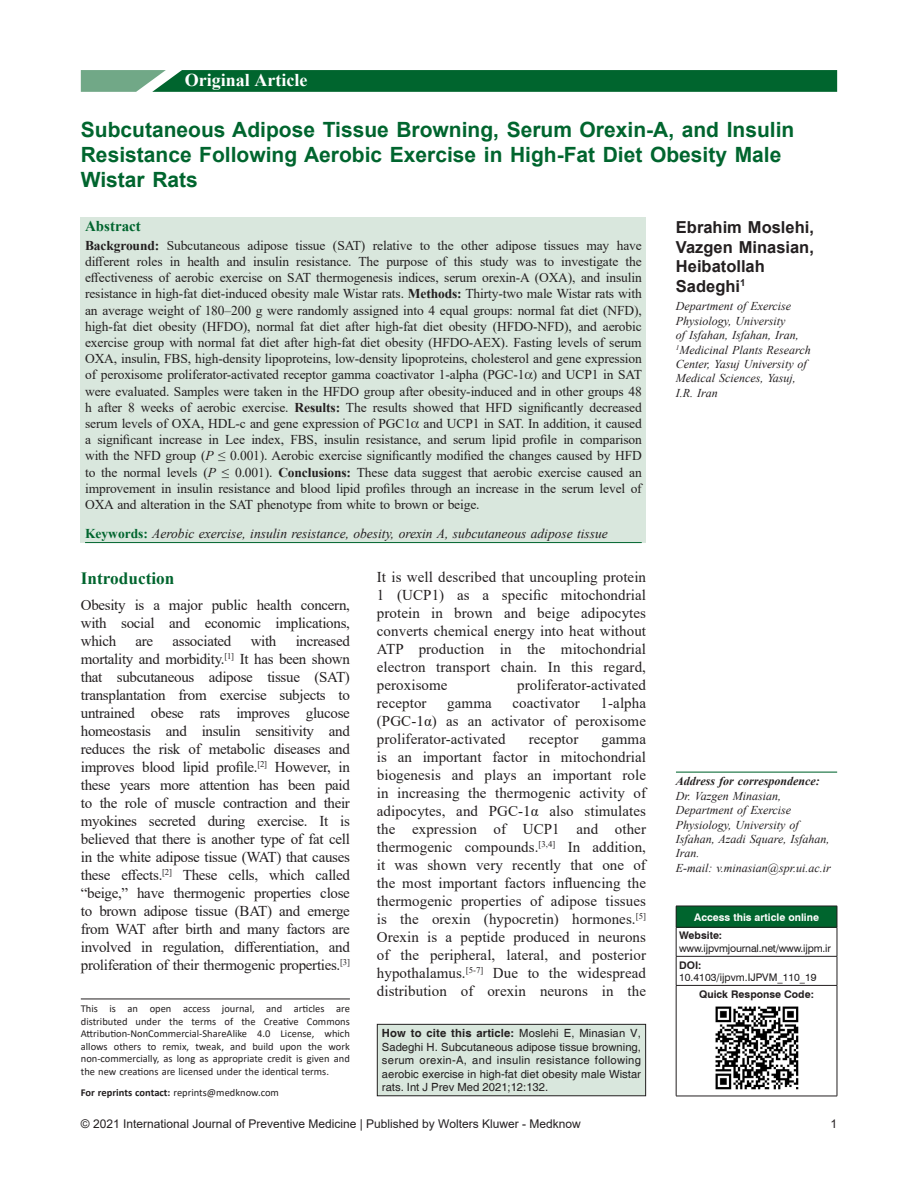
<style>
.page{position:relative;width:918px;height:1188px;background:#fff}
.page>*{position:absolute;margin:0;border:0;box-sizing:border-box;transform-origin:0 0}
.AT{font:700 21px/25.2px "Arial";color:#00652e}
.AH{font:700 18px "Times New Roman";color:#fff}
.t1{font:700 17.25px "Times New Roman";color:#00652e}
.AU{font:700 16.5px/19.5px "Arial";color:#231f20}
.TX{font:15px/18px "Times New Roman";letter-spacing:.005em;color:#231f20;text-align:justify}
.TX-2{font:15px "Times New Roman";letter-spacing:-.02em;color:#231f20}
.ABSH{font:700 15px "Times New Roman";color:#00652e}
.ABS{font:13.5px/16.2px "Times New Roman";letter-spacing:-.01em;color:#231f20;text-align:justify}
.KWD{font:italic 13.5px "Times New Roman";color:#231f20}
.ADD{font:italic 12px/14.4px "Times New Roman";color:#231f20}
.AFF{font:italic 12px/14.4px "Times New Roman";color:#231f20}
.t2{font:12px "Arial";color:#231f20}
.HTC{font:11.25px/13.5px "Helvetica";color:#231f20;text-align:justify}
.OS{font:10.5px/12.6px "Calibri";color:#231f20;text-align:justify}
.Website{font:10.5px/12.6px "Swiss 721 BT";letter-spacing:-.015em;color:#231f20}
.DOI{font:10.5px/12.6px "Swiss 721 BT";color:#231f20}
.ATAO{font:700 10.5px "Swiss 721 BT";color:#fff}
.QRC{font:700 10.5px "Swiss 721 BT";color:#231f20}
.s1{font-weight:700}
.s2{font-style:italic}
.s3{font-weight:700;font-style:normal;color:#00652e}
</style>
<div class="page">
<hr style="left:676px;top:772px;width:161px;height:1px;background:#00652e">
<div style="left:81px;top:217px;width:565px;height:325px;background:#d9e7dd"></div>
<hr style="left:85px;top:542px;width:557px;height:1px;background:#00652e">
<svg style="left:81px;top:70px;width:756px;height:22px;background:#126f3c"></svg>
<div style="left:377px;top:1024px;width:269px;height:72px;background:#d9e7dd"></div>
<div style="left:377px;top:1024px;width:269px;height:72px;border:1px solid #231f20"></div>
<hr style="left:81px;top:999px;width:269px;height:1px;background:#231f20">
<div style="left:676px;top:906px;width:161px;height:21px;background:#00652e"></div>
<hr style="left:676px;top:927px;width:161px;height:1px;background:#231f20">
<hr style="left:676px;top:956px;width:161px;height:1px;background:#231f20">
<hr style="left:676px;top:985px;width:161px;height:1px;background:#231f20">
<hr style="left:676px;top:906px;width:161px;height:1px;background:#231f20">
<svg style="left:676px;top:906px;width:1px;height:79px"></svg>
<svg style="left:837px;top:906px;width:1px;height:79px"></svg>
<hr style="left:676px;top:986px;width:1px;height:110px;background:#231f20">
<hr style="left:837px;top:986px;width:1px;height:110px;background:#231f20">
<hr style="left:676px;top:1096px;width:161px;height:1px;background:#231f20">
<img style="left:715px;top:1006px;width:84px;height:84px">
<p class="AH" style="left:185px;top:67px;width:124px">Original Article</p>
<p class="AT" style="left:81px;top:117px;width:715px">Subcutaneous Adipose Tissue Browning, Serum Orexin‑A, and Insulin<br>Resistance Following Aerobic Exercise in High‑Fat Diet Obesity Male<br>Wistar Rats</p>
<p class="ABSH" style="left:85px;top:216px;width:57px">Abstract</p>
<p class="ABS" style="left:85px;top:237px;width:558px"><span class="s1">Background:</span> Subcutaneous adipose tissue (SAT) relative to the other adipose tissues may have different roles in health and insulin resistance. The purpose of this study was to investigate the effectiveness of aerobic exercise on SAT thermogenesis indices, serum orexin‑A (OXA), and insulin resistance in high‑fat diet‑induced obesity male Wistar rats. <span class="s1">Methods:</span> Thirty‑two male Wistar rats with an average weight of 180–200 g were randomly assigned into 4 equal groups: normal fat diet (NFD), high‑fat diet obesity (HFDO), normal fat diet after high‑fat diet obesity (HFDO‑NFD), and aerobic exercise group with normal fat diet after high‑fat diet obesity (HFDO‑AEX). Fasting levels of serum OXA, insulin, FBS, high-density lipoproteins, low-density lipoproteins, cholesterol and gene expression of peroxisome proliferator-activated receptor gamma coactivator 1-alpha (PGC‑1</p>
<p class="ABS" style="left:85px;top:366px;width:558px;text-indent:457px">and UCP1 in SAT were evaluated. Samples were taken in the HFDO group after obesity‑induced and in other groups 48 h after 8 weeks of aerobic exercise. <span class="s1">Results:</span> The results showed that HFD significantly decreased serum levels of OXA, HDL‑c and gene expression of PGC1 and UCP1 in SAT. In addition, it caused a significant increase in Lee index, FBS, insulin resistance, and serum lipid profile in comparison with the NFD group (<span class="s2">P</span> ≤ 0.001). Aerobic exercise significantly modified the changes caused by HFD to the normal levels (<span class="s2">P</span> ≤ 0.001). <span class="s1">Conclusions:</span> These data suggest that aerobic exercise caused an improvement in insulin resistance and blood lipid profiles through an increase in the serum level of OXA and alteration in the SAT phenotype from white to brown or beige.</p>
<p class="KWD" style="left:85px;top:524px;width:524px"><span class="s3">Keywords:</span> Aerobic exercise, insulin resistance, obesity, orexin A, subcutaneous adipose tissue</p>
<h1 class="t1" style="left:81px;top:565px;width:95px">Introduction</h1>
<p class="TX" style="left:81px;top:596px;width:271px">Obesity is a major public health concern, with social and economic implications, which</p>
<p class="TX" style="left:81px;top:632px;width:271px;text-indent:215px">increased mortality and morbidity.<sup>[1]</sup> It has been shown that subcutaneous adipose tissue (SAT) transplantation from exercise subjects to untrained obese rats improves glucose homeostasis and insulin sensitivity and reduces the risk of metabolic diseases and improves blood lipid profile.<sup>[2]</sup> However, in these years more attention has been paid to the role of muscle contraction and their myokines secreted during exercise. It is believed that there is another type of fat cell in the white adipose tissue (WAT) that causes these effects.<sup>[2]</sup> These cells, which called “beige,” have thermogenic properties close to brown adipose tissue (BAT) and emerge from WAT after birth and many factors are involved in regulation, differentiation, and proliferation of their thermogenic properties.<sup>[3]</sup></p>
<p class="TX" style="left:136px;top:632px;width:19px">are</p>
<p class="TX-2" style="left:172px;top:631px;width:60px">associated</p>
<p class="TX" style="left:251px;top:632px;width:27px">with</p>
<p class="OS" style="left:81px;top:1002px;width:271px">This is an open access journal, and articles are distributed under the terms of the Creative Commons Attribution‑NonCommercial‑ShareAlike 4.0 License, which allows others to remix, tweak, and build upon the work non‑commercially, as long as appropriate credit is given and the new creations are licensed under the identical terms.</p>
<p class="OS" style="left:81px;top:1086px;width:200px"><span class="s1">For reprints contact:</span> reprints@medknow.com</p>
<p class="TX" style="left:377px;top:568px;width:271px">It is well described that uncoupling protein 1 (UCP1) as a specific mitochondrial protein in brown and beige adipocytes converts chemical energy into heat without ATP production in the mitochondrial electron transport chain. In this regard, peroxisome</p>
<p class="TX" style="left:517px;top:676px;width:130px">proliferator-activated</p>
<p class="TX" style="left:377px;top:694px;width:271px;text-indent:224px">1-alpha (PGC‑ α) as an activator of peroxisome proliferator-activated</p>
<p class="TX" style="left:377px;top:694px;width:51px">receptor</p>
<p class="TX" style="left:447px;top:694px;width:46px">gamma</p>
<p class="TX" style="left:513px;top:694px;width:69px">coactivator</p>
<p class="TX" style="left:529px;top:730px;width:51px">receptor</p>
<p class="TX" style="left:377px;top:730px;width:271px;text-indent:225px">gamma is an important factor in mitochondrial biogenesis and plays an important role in increasing the thermogenic activity of adipocytes, and PGC‑ α also stimulates the expression of UCP1 and other thermogenic compounds.<sup>[3,4]</sup> In addition, it was shown very recently that one of the most important factors influencing the thermogenic properties of adipose tissues is the orexin (hypocretin) hormones.<sup>[5] </sup>Orexin is a peptide produced in neurons of the peripheral, lateral, and posterior hypothalamus.<sup>[5‑7]</sup> Due to the widespread distribution of orexin neurons in the</p>
<p class="HTC" style="left:382px;top:1027px;width:261px"><span class="s1">How to cite this article:</span> Moslehi E, Minasian V, Sadeghi H. Subcutaneous adipose tissue browning, serum orexin‑A, and insulin resistance following aerobic exercise in high‑fat diet obesity male Wistar rats. Int J Prev Med 2021;12:132.</p>
<p class="AU" style="left:676px;top:218px;width:140px">Ebrahim Moslehi,<br>Vazgen Minasian,<br>Heibatollah<br>Sadeghi<sup>1</sup></p>
<p class="AFF" style="left:676px;top:299px;width:136px">Department of Exercise<br>Physiology, University<br>of Isfahan, Isfahan, Iran,<br><sup>1</sup>Medicinal Plants Research<br>Center, Yasuj University of<br>Medical Sciences, Yasuj,<br>I.R. Iran</p>
<p class="ADD" style="left:676px;top:774px;width:156px"><span class="s1">Address for correspondence:<br></span>Dr. Vazgen Minasian,<br>Department of Exercise<br>Physiology, University of<br>Isfahan, Azadi Square, Isfahan,<br>Iran.<br>E‑mail: v.minasian@spr.ui.ac.ir</p>
<p class="ATAO" style="left:694px;top:910px;width:126px">Access this article online</p>
<p class="Website" style="left:679px;top:929px;width:153px"><span class="s1">Website: </span>www.ijpvmjournal.net/www.ijpm.ir</p>
<p class="DOI" style="left:679px;top:958px;width:139px"><span class="s1">DOI:<br></span>10.4103/ijpvm.IJPVM_110_19</p>
<p class="QRC" style="left:699px;top:987px;width:116px">Quick Response Code:</p>
<p class="t2" style="left:81px;top:1116px;width:501px">© 2021 International Journal of Preventive Medicine | Published by Wolters Kluwer ‑ Medknow</p>
<p class="t2" style="left:830px;top:1116px;width:8px">1</p>
</div>
